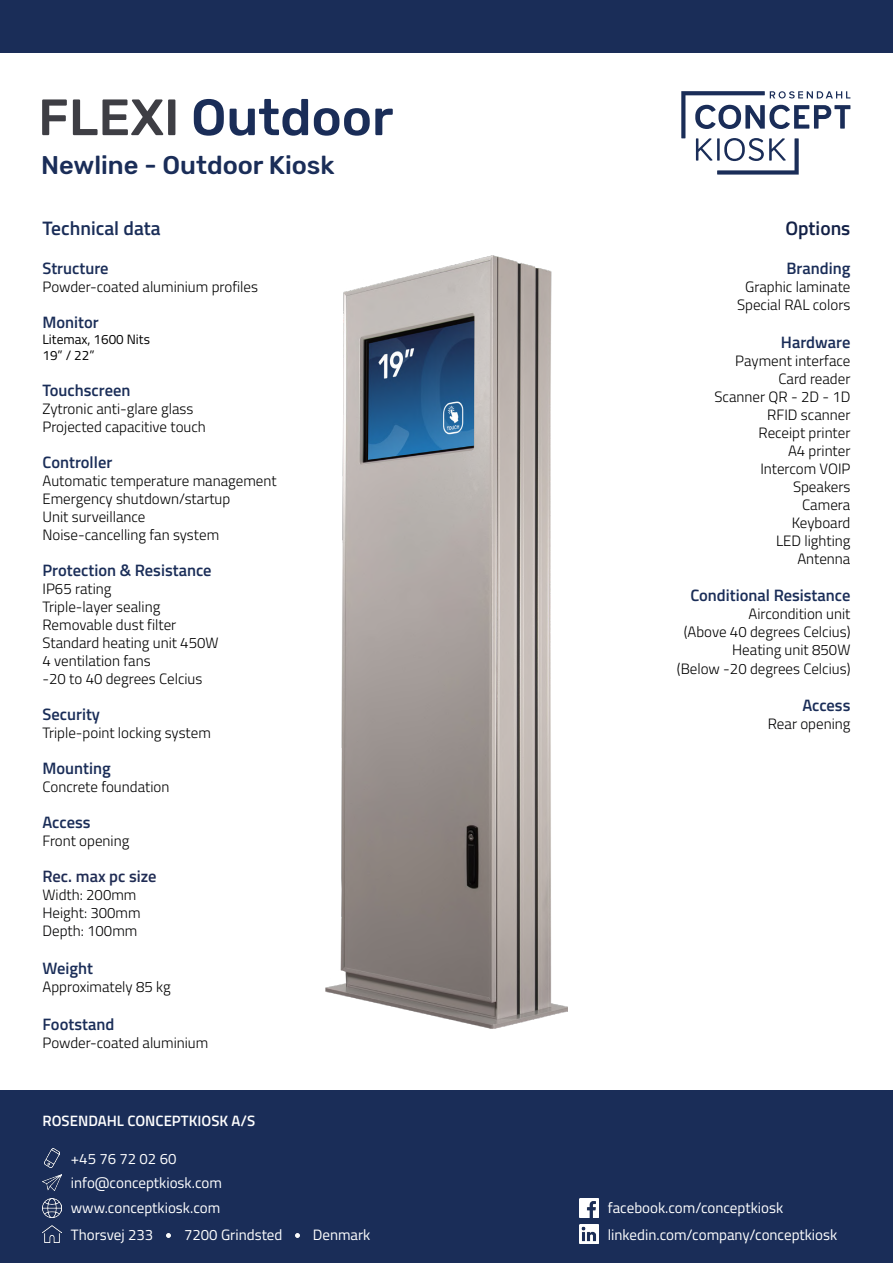
<style>
.page{position:relative;width:893px;height:1263px;background:#fff}
.page>*{position:absolute;margin:0;border:0;box-sizing:border-box;transform-origin:0 0}
.t1{font:500 51px "Rubik";color:#1a2d58}
.t2{font:500 25.5px "Rubik";color:#1a2d58}
.t3{font:600 19.5px "Titillium Web";color:#1a2d58}
.t4{font:600 19.5px "Titillium Web";color:#122046}
.t5{font:600 16.5px "Titillium Web";color:#1a2d58}
.t6{font:600 16.5px "Titillium Web";color:#202c54}
.t7{font:300 15px "Titillium Web";color:#000001}
.t8{font:15px "Titillium Web";color:#fff}
.t9{font:300 15px "Titillium Web";color:#000002}
.t10{font:600 15px "Titillium Web";color:#fff}
.t11{font:13.5px "Titillium Web";color:#000001}
.s1{color:#3e3e44}
</style>
<div class="page">
<div style="left:0;top:0;width:893px;height:53px;background:#1a2d58"></div>
<svg style="left:681px;top:91px;width:169px;height:84px"></svg>
<img style="left:325px;top:255px;width:242px;height:773px">
<div style="left:0;top:1091px;width:893px;height:172px;background:#1a2d58"></div>
<img style="left:43px;top:1198px;width:18px;height:19px">
<svg style="left:166px;top:1233px;width:5px;height:4px"></svg>
<svg style="left:295px;top:1233px;width:4px;height:4px"></svg>
<img style="left:43px;top:1175px;width:18px;height:15px">
<img style="left:43px;top:1225px;width:18px;height:17px">
<img style="left:44px;top:1148px;width:16px;height:19px">
<img style="left:579px;top:1198px;width:19px;height:19px">
<img style="left:579px;top:1224px;width:19px;height:19px">
<p class="t1" style="left:38px;top:88px;width:357px"><span class="s1">FLEXI</span> Outdoor</p>
<p class="t2" style="left:41px;top:151px;width:295px">Newline - Outdoor Kiosk</p>
<p class="t3" style="left:43px;top:213px;width:120px">Technical data</p>
<p class="t4" style="left:785px;top:213px;width:67px">Options</p>
<p class="t5" style="left:43px;top:256px;width:68px">Structure</p>
<p class="t7" style="left:43px;top:276px;width:217px">Powder-coated aluminium profiles</p>
<p class="t5" style="left:43px;top:310px;width:58px">Monitor</p>
<p class="t11" style="left:43px;top:330px;width:109px">Litemax, 1600 Nits</p>
<p class="t11" style="left:43px;top:346px;width:53px">19” / 22”</p>
<p class="t5" style="left:43px;top:378px;width:90px">Touchscreen</p>
<p class="t7" style="left:43px;top:398px;width:152px">Zytronic anti-glare glass</p>
<p class="t7" style="left:43px;top:416px;width:165px">Projected capacitive touch</p>
<p class="t5" style="left:43px;top:450px;width:71px">Controller</p>
<p class="t7" style="left:43px;top:470px;width:236px">Automatic temperature management</p>
<p class="t7" style="left:43px;top:488px;width:189px">Emergency shutdown/startup</p>
<p class="t7" style="left:43px;top:506px;width:104px">Unit surveillance</p>
<p class="t7" style="left:43px;top:524px;width:178px">Noise-cancelling fan system</p>
<p class="t5" style="left:43px;top:558px;width:171px">Protection &amp; Resistance</p>
<p class="t7" style="left:43px;top:578px;width:71px">IP65 rating</p>
<p class="t7" style="left:43px;top:596px;width:119px">Triple-layer sealing</p>
<p class="t7" style="left:43px;top:614px;width:135px">Removable dust filter</p>
<p class="t7" style="left:43px;top:632px;width:178px">Standard heating unit 450W</p>
<p class="t7" style="left:43px;top:650px;width:110px">4 ventilation fans</p>
<p class="t7" style="left:43px;top:668px;width:161px">-20 to 40 degrees Celcius</p>
<p class="t5" style="left:43px;top:702px;width:59px">Security</p>
<p class="t7" style="left:43px;top:722px;width:170px">Triple-point locking system</p>
<p class="t5" style="left:43px;top:756px;width:70px">Mounting</p>
<p class="t7" style="left:43px;top:776px;width:128px">Concrete foundation</p>
<p class="t5" style="left:43px;top:810px;width:50px">Access</p>
<p class="t7" style="left:43px;top:830px;width:88px">Front opening</p>
<p class="t6" style="left:43px;top:864px;width:116px">Rec. max pc size</p>
<p class="t9" style="left:43px;top:884px;width:95px">Width: 200mm</p>
<p class="t9" style="left:43px;top:902px;width:100px">Height: 300mm</p>
<p class="t9" style="left:43px;top:920px;width:96px">Depth: 100mm</p>
<p class="t5" style="left:43px;top:956px;width:52px">Weight</p>
<p class="t7" style="left:43px;top:976px;width:130px">Approximately 85 kg</p>
<p class="t5" style="left:43px;top:1012px;width:73px">Footstand</p>
<p class="t7" style="left:43px;top:1032px;width:167px">Powder-coated aluminium</p>
<p class="t5" style="left:786px;top:256px;width:65px">Branding</p>
<p class="t7" style="left:745px;top:276px;width:107px">Graphic laminate</p>
<p class="t7" style="left:737px;top:294px;width:115px">Special RAL colors</p>
<p class="t5" style="left:781px;top:329px;width:71px">Hardware</p>
<p class="t7" style="left:735px;top:349px;width:117px">Payment interface</p>
<p class="t7" style="left:778px;top:367px;width:74px">Card reader</p>
<p class="t7" style="left:714px;top:385px;width:137px">Scanner QR - 2D - 1D</p>
<p class="t7" style="left:767px;top:403px;width:85px">RFID scanner</p>
<p class="t7" style="left:759px;top:421px;width:93px">Receipt printer</p>
<p class="t7" style="left:788px;top:439px;width:64px">A4 printer</p>
<p class="t7" style="left:760px;top:457px;width:92px">Intercom VOIP</p>
<p class="t7" style="left:793px;top:475px;width:59px">Speakers</p>
<p class="t7" style="left:802px;top:493px;width:50px">Camera</p>
<p class="t7" style="left:792px;top:511px;width:60px">Keyboard</p>
<p class="t7" style="left:776px;top:529px;width:76px">LED lighting</p>
<p class="t7" style="left:797px;top:547px;width:55px">Antenna</p>
<p class="t5" style="left:690px;top:583px;width:162px">Conditional Resistance</p>
<p class="t7" style="left:748px;top:603px;width:103px">Aircondition unit</p>
<p class="t7" style="left:684px;top:621px;width:168px">(Above 40 degrees Celcius)</p>
<p class="t7" style="left:732px;top:639px;width:120px">Heating unit 850W</p>
<p class="t7" style="left:677px;top:657px;width:175px">(Below -20 degrees Celcius)</p>
<p class="t5" style="left:802px;top:693px;width:50px">Access</p>
<p class="t9" style="left:768px;top:713px;width:84px">Rear opening</p>
<p class="t10" style="left:43px;top:1109px;width:214px">ROSENDAHL CONCEPTKIOSK A/S</p>
<p class="t8" style="left:71px;top:1147px;width:107px">+45 76 72 02 60</p>
<p class="t8" style="left:71px;top:1172px;width:153px">info@conceptkiosk.com</p>
<p class="t8" style="left:71px;top:1196px;width:151px">www.conceptkiosk.com</p>
<p class="t8" style="left:71px;top:1224px;width:84px">Thorsvej 233</p>
<p class="t8" style="left:184px;top:1224px;width:100px">7200 Grindsted</p>
<p class="t8" style="left:313px;top:1224px;width:59px">Denmark</p>
<p class="t8" style="left:608px;top:1196px;width:177px">facebook.com/conceptkiosk</p>
<p class="t8" style="left:608px;top:1224px;width:231px">linkedin.com/company/conceptkiosk</p>
</div>
